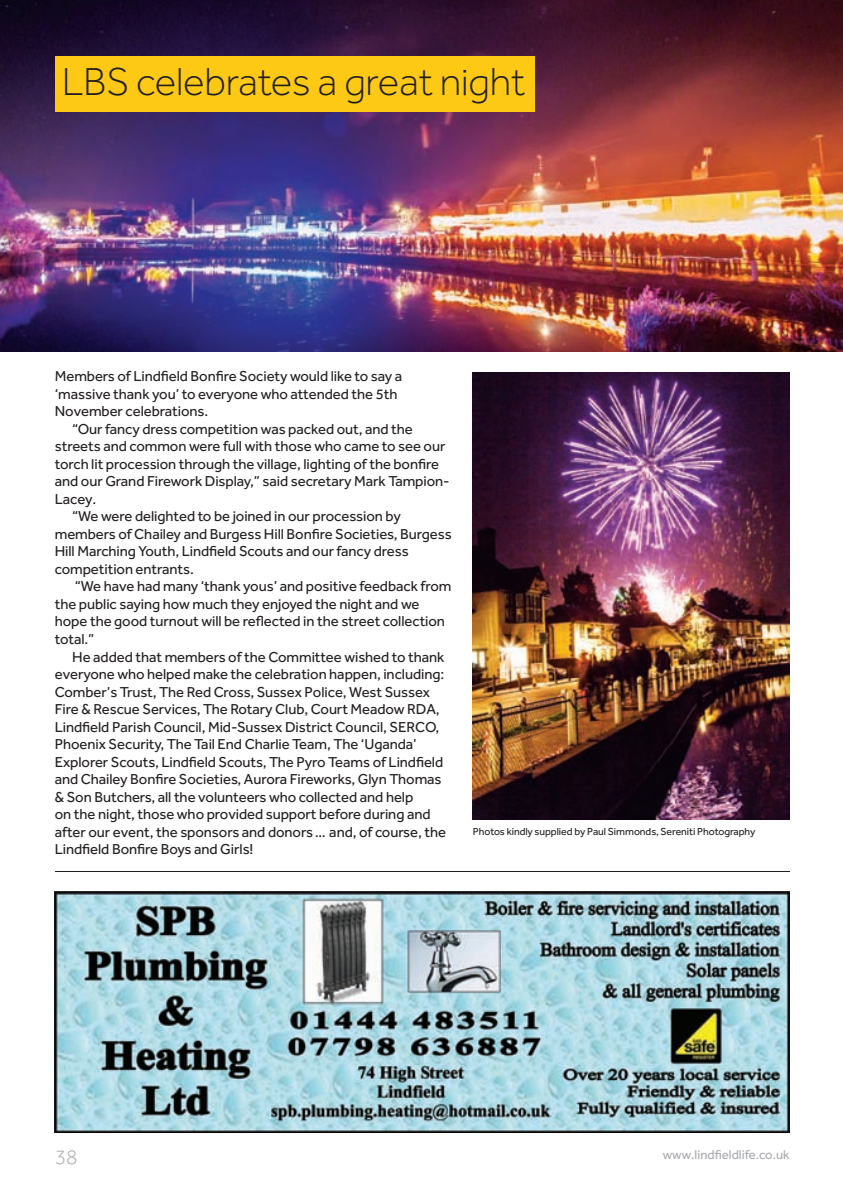
<style>
.page{position:relative;width:843px;height:1195px;background:#fff}
.page>*{position:absolute;margin:0;border:0;box-sizing:border-box;transform-origin:0 0}
.t1{font:300 40.25px "Effra";letter-spacing:-.005em;color:#231f20}
.t2{font:300 21px "Effra";color:#a8a9ad}
.t3{font:14.88px/17.5px "Effra";letter-spacing:-.005em;color:#231f20}
.t4{font:13.12px "Effra";color:#a8a9ad}
.t5{font:10.5px "Effra";letter-spacing:-.005em;color:#231f20}
</style>
<div class="page">
<img style="left:0;top:0;width:842px;height:351px">
<div style="left:55px;top:56px;width:479px;height:56px;background:#fec914"></div>
<img style="left:55px;top:891px;width:734px;height:241px">
<img style="left:472px;top:372px;width:317px;height:447px">
<hr style="left:55px;top:871px;width:734px;height:1px;background:#231f20">
<h1 class="t1" style="left:62px;top:59px;width:465px">LBS celebrates a great night</h1>
<p class="t3" style="left:55px;top:367px;width:349px">Members of Lindfield Bonfire Society would like to say a ‘massive thank you’ to everyone who attended the 5th<br>November celebrations.</p>
<p class="t3" style="left:72px;top:420px;width:342px">“Our fancy dress competition was packed out, and the</p>
<p class="t3" style="left:55px;top:437px;width:392px">streets and common were full with those who came to see our</p>
<p class="t3" style="left:55px;top:455px;width:385px">torch lit procession through the village, lighting of the bonfire</p>
<p class="t3" style="left:55px;top:472px;width:396px">and our Grand Firework Display,” said secretary Mark Tampion-</p>
<p class="t3" style="left:55px;top:490px;width:43px">Lacey.</p>
<p class="t3" style="left:72px;top:507px;width:330px">“We were delighted to be joined in our procession by</p>
<p class="t3" style="left:55px;top:525px;width:398px">members of Chailey and Burgess Hill Bonfire Societies, Burgess</p>
<p class="t3" style="left:55px;top:542px;width:355px">Hill Marching Youth, Lindfield Scouts and our fancy dress</p>
<p class="t3" style="left:55px;top:560px;width:141px">competition entrants.</p>
<p class="t3" style="left:75px;top:577px;width:378px">“We have had many ‘thank yous’ and positive feedback from</p>
<p class="t3" style="left:55px;top:595px;width:366px">the public saying how much they enjoyed the night and we</p>
<p class="t3" style="left:55px;top:612px;width:391px">hope the good turnout will be reflected in the street collection</p>
<p class="t3" style="left:55px;top:630px;width:41px">total.”</p>
<p class="t3" style="left:72px;top:647px;width:373px">He added that members of the Committee wished to thank</p>
<p class="t3" style="left:55px;top:665px;width:391px">everyone who helped make the celebration happen, including:</p>
<p class="t3" style="left:55px;top:682px;width:376px">Comber’s Trust, The Red Cross, Sussex Police, West Sussex</p>
<p class="t3" style="left:55px;top:700px;width:386px">Fire &amp; Rescue Services, The Rotary Club, Court Meadow RDA,</p>
<p class="t3" style="left:55px;top:717px;width:386px">Lindfield Parish Council, Mid-Sussex District Council, SERCO,</p>
<p class="t3" style="left:55px;top:735px;width:363px">Phoenix Security, The Tail End Charlie Team, The ‘Uganda’</p>
<p class="t3" style="left:55px;top:752px;width:390px">Explorer Scouts, Lindfield Scouts, The Pyro Teams of Lindfield</p>
<p class="t3" style="left:55px;top:769px;width:388px">and Chailey Bonfire Societies, Aurora Fireworks, Glyn Thomas</p>
<p class="t3" style="left:55px;top:787px;width:360px">&amp; Son Butchers, all the volunteers who collected and help</p>
<p class="t3" style="left:55px;top:804px;width:377px">on the night, those who provided support before during and</p>
<p class="t3" style="left:55px;top:822px;width:392px">after our event, the sponsors and donors … and, of course, the</p>
<p class="t3" style="left:55px;top:839px;width:200px">Lindfield Bonfire Boys and Girls!</p>
<p class="t5" style="left:472px;top:825px;width:284px">Photos kindly supplied by Paul Simmonds, Sereniti Photography</p>
<h2 class="t2" style="left:55px;top:1144px;width:24px">38</h2>
<p class="t4" style="left:662px;top:1146px;width:128px">www.lindfieldlife.co.uk</p>
</div>
